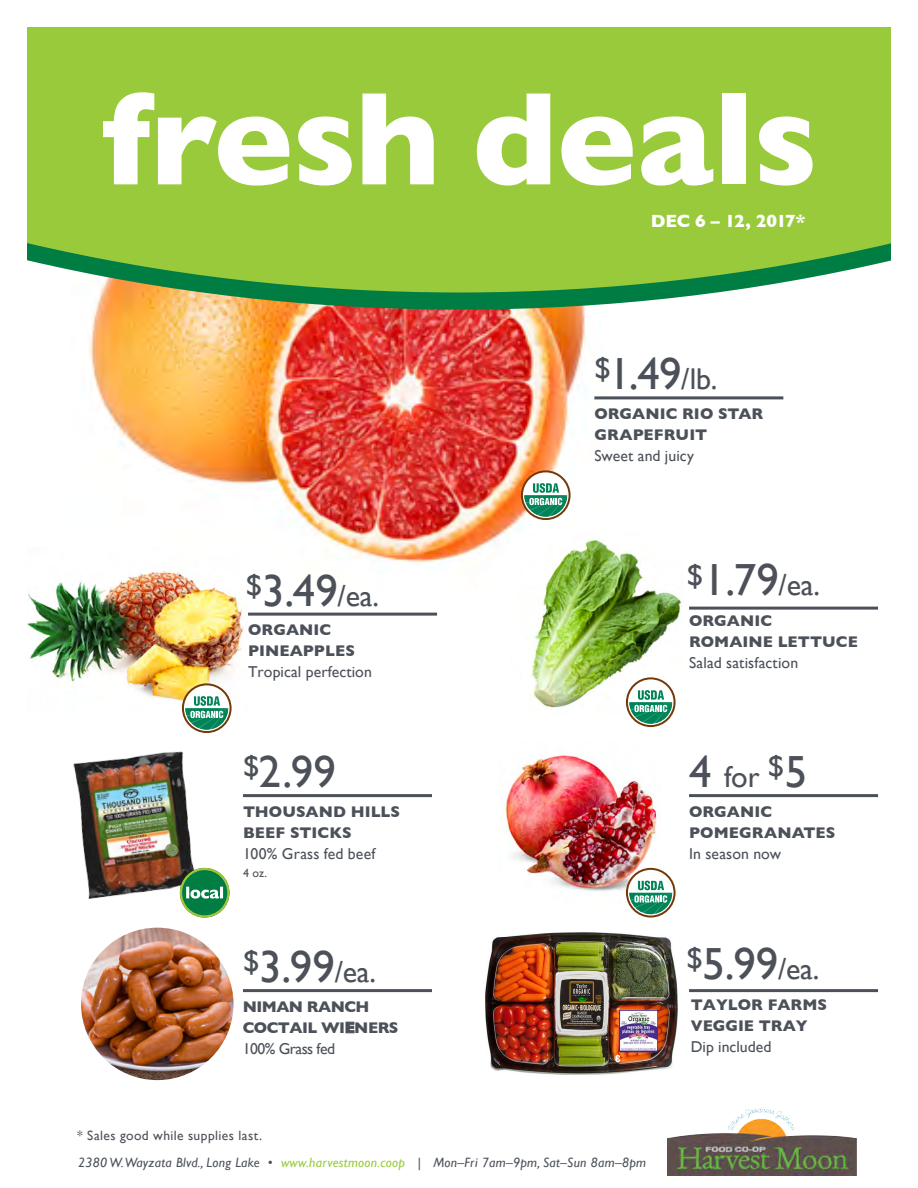
<style>
.page{position:relative;width:918px;height:1188px;background:#fff}
.page>*{position:absolute;margin:0;border:0;box-sizing:border-box;transform-origin:0 0}
.Price{font:45px "Gill Sans";color:#4c5159}
.Price-2{font:30px "Gill Sans";letter-spacing:-.01em;color:#4c5159}
.t1{font:800 18px "Gill Sans";letter-spacing:-.035em;color:#fff}
.Product_Name_and_Rul{font:800 15.75px/21px "Gill Sans";letter-spacing:.005em;color:#4c5159}
.Third_Level_Informat{font:15.75px/21px "Gill Sans";letter-spacing:.005em;color:#4c5159}
.Secondary_Descriptio{font:800 15.75px/21px "Gill Sans";color:#4c5159}
.Secondary_Descriptio-2{font:15.75px "Gill Sans";letter-spacing:.01em;color:#4c5159}
.Secondary_Descriptio-3{font:800 15.75px/21px "Gill Sans";letter-spacing:-.035em;color:#4c5159}
.FOOTER_centered_copy{font:italic 13.5px "Gill Sans";letter-spacing:.02em;color:#4c5159}
.Third_Level_Informat-2{font:13.5px "Gill Sans";letter-spacing:.03em;color:#4c5159}
.Third_Level_Informat-3{font:12px "Gill Sans";color:#4c5159}
.s1{font-size:45px}
.s2{font-weight:800}
.s3{font-weight:400}
.s4{color:#99ca3b}
</style>
<div class="page">
<img style="left:88px;top:310px;width:521px;height:253px">
<img style="left:486px;top:932px;width:192px;height:142px">
<img style="left:27px;top:548px;width:222px;height:161px">
<hr style="left:243px;top:794px;width:189px;height:3px;background:#4c5159">
<hr style="left:689px;top:794px;width:189px;height:3px;background:#4c5159">
<hr style="left:243px;top:989px;width:189px;height:3px;background:#4c5159">
<hr style="left:248px;top:613px;width:189px;height:3px;background:#4c5159">
<img style="left:73px;top:751px;width:134px;height:148px">
<img style="left:503px;top:755px;width:158px;height:145px">
<svg style="left:627px;top:869px;width:48px;height:48px"></svg>
<div style="left:626px;top:868px;width:50px;height:50px;border:2px solid #733907;border-radius:50%"></div>
<svg style="left:629px;top:881px;width:43px;height:33px"></svg>
<svg style="left:180px;top:868px;width:50px;height:50px"></svg>
<img style="left:95px;top:293px;width:617px;height:17px">
<svg style="left:27px;top:27px;width:864px;height:266px;background:#94c740"></svg>
<svg style="left:103px;top:92px;width:186px;height:94px"></svg>
<svg style="left:298px;top:116px;width:54px;height:70px"></svg>
<svg style="left:362px;top:94px;width:72px;height:90px"></svg>
<svg style="left:477px;top:94px;width:73px;height:92px"></svg>
<svg style="left:561px;top:116px;width:72px;height:70px"></svg>
<svg style="left:641px;top:116px;width:72px;height:70px"></svg>
<div style="left:722px;top:94px;width:24px;height:90px;background:#fff"></div>
<svg style="left:759px;top:116px;width:54px;height:70px"></svg>
<svg style="left:183px;top:684px;width:48px;height:48px"></svg>
<div style="left:182px;top:683px;width:50px;height:50px;border:2px solid #733907;border-radius:50%"></div>
<svg style="left:185px;top:696px;width:43px;height:34px"></svg>
<img style="left:81px;top:928px;width:153px;height:152px;border-radius:76px">
<img style="left:668px;top:1107px;width:188px;height:68px">
<svg style="left:616px;top:1055px;width:4px;height:7px"></svg>
<hr style="left:594px;top:396px;width:189px;height:3px;background:#4c5159">
<hr style="left:689px;top:989px;width:189px;height:3px;background:#4c5159">
<svg style="left:522px;top:471px;width:48px;height:48px"></svg>
<div style="left:521px;top:470px;width:50px;height:50px;border:2px solid #733907;border-radius:50%"></div>
<svg style="left:524px;top:483px;width:43px;height:34px"></svg>
<img style="left:510px;top:532px;width:172px;height:183px">
<svg style="left:627px;top:678px;width:48px;height:48px"></svg>
<div style="left:626px;top:677px;width:50px;height:50px;border:2px solid #733907;border-radius:50%"></div>
<svg style="left:629px;top:690px;width:43px;height:34px"></svg>
<hr style="left:689px;top:607px;width:189px;height:3px;background:#4c5159">
<h3 class="t1" style="left:651px;top:211px;width:156px">DEC 6 – 12, 2017*</h3>
<h2 class="Price-2" style="left:246px;top:578px;width:134px">$<span class="s1">3.49</span>/ea.</h2>
<p class="Third_Level_Informat" style="left:248px;top:620px;width:125px"><span class="s2">ORGANIC<br>PINEAPPLES<br></span>Tropical perfection</p>
<p class="Price" style="left:243px;top:745px;width:94px"><sup>$</sup>2.99</p>
<p class="Product_Name_and_Rul" style="left:243px;top:801px;width:159px">THOUSAND HILLS<br>BEEF STICKS</p>
<p class="Secondary_Descriptio-2" style="left:243px;top:844px;width:134px">100% Grass fed beef</p>
<p class="Third_Level_Informat-3" style="left:243px;top:866px;width:26px">4 oz.</p>
<p class="Price-2" style="left:243px;top:954px;width:134px">$<span class="s1">3.99</span>/ea.</p>
<p class="Secondary_Descriptio-3" style="left:243px;top:996px;width:157px">NIMAN RANCH<br>COCTAIL WIENERS<br><span class="s3">100% Grass fed</span></p>
<p class="Third_Level_Informat-2" style="left:77px;top:1128px;width:186px">* Sales good while supplies last.</p>
<h2 class="Price-2" style="left:594px;top:361px;width:125px">$<span class="s1">1.49</span>/lb.</h2>
<p class="Secondary_Descriptio" style="left:594px;top:403px;width:170px">ORGANIC RIO STAR<br>GRAPEFRUIT</p>
<p class="Third_Level_Informat" style="left:594px;top:445px;width:101px">Sweet and juicy</p>
<h2 class="Price-2" style="left:687px;top:568px;width:134px">$<span class="s1">1.79</span>/ea.</h2>
<p class="Product_Name_and_Rul" style="left:689px;top:610px;width:170px">ORGANIC<br>ROMAINE LETTUCE</p>
<p class="Secondary_Descriptio-2" style="left:689px;top:654px;width:111px">Salad satisfaction</p>
<p class="Price-2" style="left:689px;top:759px;width:120px"><span class="s1">4</span> for $<span class="s1">5</span></p>
<p class="Product_Name_and_Rul" style="left:689px;top:801px;width:148px">ORGANIC<br>POMEGRANATES</p>
<p class="Secondary_Descriptio-2" style="left:689px;top:844px;width:94px">In season now</p>
<h2 class="Price-2" style="left:686px;top:951px;width:134px">$<span class="s1">5.99</span>/ea.</h2>
<p class="Secondary_Descriptio" style="left:691px;top:994px;width:138px">TAYLOR FARMS<br>VEGGIE TRAY</p>
<p class="Third_Level_Informat" style="left:691px;top:1037px;width:82px">Dip included</p>
<p class="FOOTER_centered_copy" style="left:78px;top:1155px;width:570px">2380 W. Wayzata Blvd., Long Lake • <span class="s4">www.harvestmoon.coop</span> | Mon–Fri 7am–9pm, Sat–Sun 8am–8pm</p>
</div>
